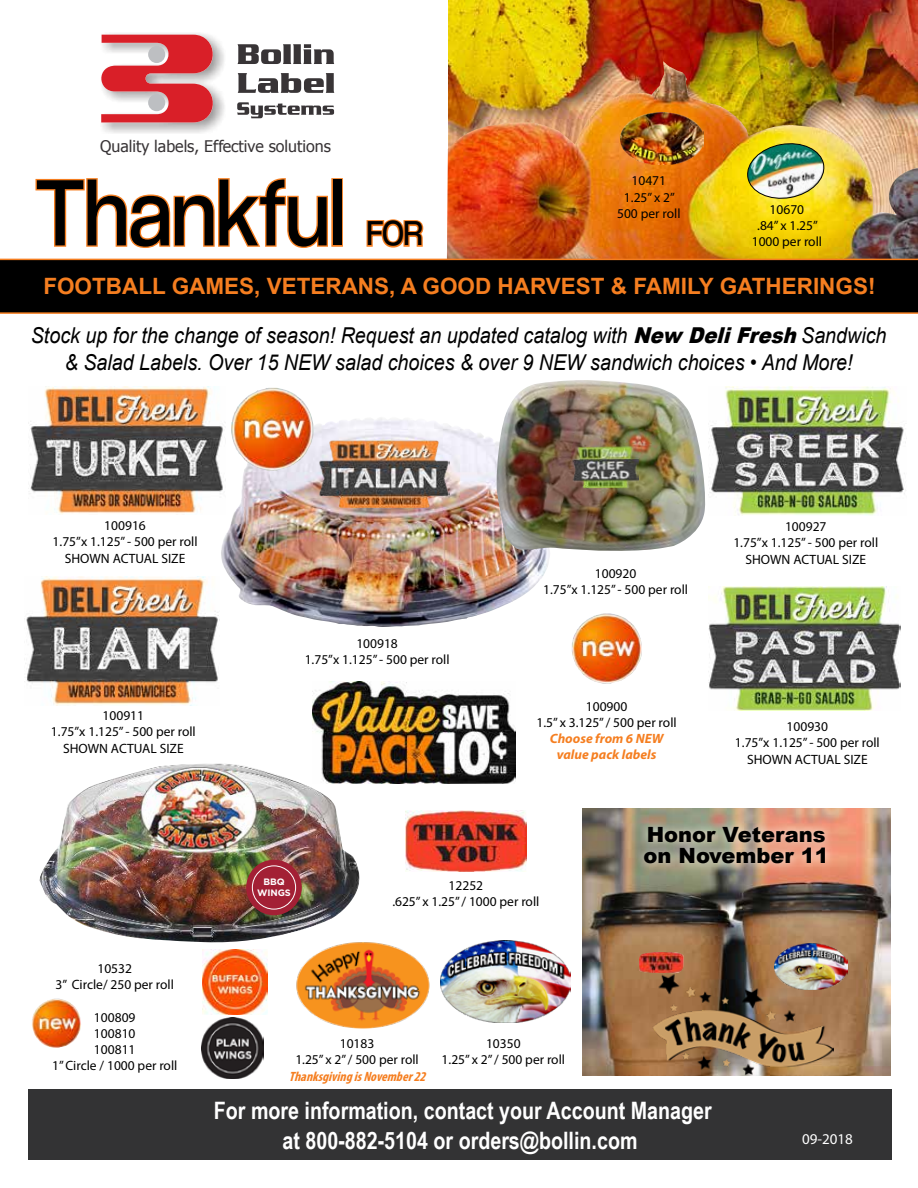
<style>
.page{position:relative;width:918px;height:1188px;background:#fff}
.page>*{position:absolute;margin:0;border:0;box-sizing:border-box;transform-origin:0 0}
.t1{font:98.1px "Coolvetica Bk";letter-spacing:.01em;color:#000;scale:.9 1}
.t2{font:36px "Coolvetica Bk";color:#000;scale:.9 1}
.t3{font:700 24px/30px "Arial Narrow";color:#fff;text-align:center}
.t4{font:700 22.5px "Arial";color:#f57e20}
.t5{font:italic 21.9px/26.2px "Arial";color:#000;text-align:center;scale:.9 1}
.t6{font:900 21px/21px "Arial";color:#000}
.t7{font:16.05px "Tahoma";color:#383436}
.t8{font:15px "Myriad Pro";color:#fff}
.t9{font:13.5px/16.2px "Myriad Pro";color:#000;text-align:center}
.t10{font:italic 700 13.5px/16.2px "Myriad Pro";color:#f57e20;text-align:center}
.t11{font:italic 700 condensed 13.5px "Myriad Pro";color:#f57e20}
.t12{font:700 9.3px/11.1px "Gotham";letter-spacing:-.01em;color:#fff;text-align:center}
.s1{font-weight:900}
</style>
<div class="page">
<img style="left:449px;top:0;width:469px;height:61px">
<img style="left:447px;top:61px;width:471px;height:198px">
<img style="left:620px;top:113px;width:83px;height:52px">
<img style="left:745px;top:141px;width:81px;height:60px">
<svg style="left:35px;top:178px;width:293px;height:70px"></svg>
<div style="left:331px;top:178px;width:12px;height:69px;border:3px solid #f57e20"></div>
<svg style="left:366px;top:219px;width:58px;height:29px"></svg>
<svg style="left:0;top:259px;width:918px;height:55px;background:#0c0602"></svg>
<img style="left:582px;top:808px;width:309px;height:268px">
<img style="left:775px;top:944px;width:73px;height:46px">
<div style="left:635px;top:818px;width:200px;height:54px;background:#fff;opacity:.75"></div>
<img style="left:440px;top:941px;width:131px;height:82px">
<img style="left:296px;top:942px;width:134px;height:87px">
<img style="left:638px;top:952px;width:46px;height:22px">
<img style="left:405px;top:810px;width:122px;height:61px">
<img style="left:651px;top:969px;width:182px;height:121px">
<img style="left:39px;top:764px;width:324px;height:181px">
<img style="left:221px;top:418px;width:329px;height:209px">
<img style="left:318px;top:440px;width:131px;height:69px">
<img style="left:496px;top:380px;width:210px;height:173px">
<img style="left:572px;top:446px;width:67px;height:44px">
<img style="left:231px;top:388px;width:83px;height:83px">
<div style="left:246px;top:860px;width:56px;height:55px;background:#a32035;border-radius:50%"></div>
<div style="left:252px;top:866px;width:44px;height:43px;border:1px solid #fff;border-radius:50%"></div>
<img style="left:25px;top:577px;width:195px;height:129px">
<img style="left:709px;top:386px;width:197px;height:129px">
<img style="left:709px;top:586px;width:192px;height:125px">
<img style="left:30px;top:386px;width:195px;height:129px">
<img style="left:312px;top:682px;width:203px;height:102px">
<img style="left:572px;top:613px;width:70px;height:71px">
<img style="left:203px;top:949px;width:65px;height:65px">
<img style="left:202px;top:1017px;width:62px;height:62px">
<img style="left:32px;top:999px;width:49px;height:49px">
<div style="left:28px;top:1090px;width:864px;height:70px;background:#333334"></div>
<img style="left:101px;top:33px;width:124px;height:100px">
<svg style="left:237px;top:102px;width:97px;height:16px"></svg>
<svg style="left:237px;top:44px;width:97px;height:20px"></svg>
<svg style="left:238px;top:73px;width:96px;height:20px"></svg>
<svg style="left:101px;top:35px;width:119px;height:87px"></svg>
<p class="t7" style="left:100px;top:135px;width:232px">Quality labels, Effective solutions</p>
<p class="t9" style="left:617px;top:173px;width:65px">10471<br>1.25” x 2”<br>500 per roll</p>
<h1 class="t1" style="left:36px;top:155px;width:344px">Thankful</h1>
<p class="t9" style="left:752px;top:201px;width:72px">10670<br>.84” x 1.25”<br>1000 per roll</p>
<h2 class="t2" style="left:367px;top:212px;width:63px">FOR</h2>
<h3 class="t4" style="left:43px;top:271px;width:834px">FOOTBALL GAMES, VETERANS, A GOOD HARVEST &amp; FAMILY GATHERINGS!</h3>
<h3 class="t5" style="left:31px;top:323px;width:952px">Stock up for the change of season! Request an updated catalog with <span class="s1">New DeliFresh</span>Sandwich &amp; Salad Labels. Over 15 NEW salad choices &amp; over 9 NEW sandwich choices • And More!</h3>
<p class="t9" style="left:53px;top:517px;width:146px">100916<br>1.75”x 1.125” - 500 per roll<br>SHOWN ACTUAL SIZE</p>
<p class="t9" style="left:305px;top:635px;width:146px">100918<br>1.75”x 1.125” - 500 per roll</p>
<p class="t9" style="left:543px;top:565px;width:146px">100920<br>1.75”x 1.125” - 500 per roll</p>
<p class="t9" style="left:51px;top:707px;width:146px">100911<br>1.75”x 1.125” - 500 per roll<br>SHOWN ACTUAL SIZE</p>
<p class="t9" style="left:537px;top:698px;width:142px">100900<br>1.5” x 3.125” / 500 per roll</p>
<p class="t10" style="left:550px;top:730px;width:115px">Choose from 6 NEW value pack labels</p>
<p class="t9" style="left:733px;top:518px;width:146px">100927<br>1.75”x 1.125” - 500 per roll<br>SHOWN ACTUAL SIZE</p>
<p class="t9" style="left:735px;top:718px;width:146px">100930<br>1.75”x 1.125” - 500 per roll<br>SHOWN ACTUAL SIZE</p>
<p class="t9" style="left:56px;top:960px;width:120px">10532<br>3” Circle/ 250 per roll</p>
<p class="t9" style="left:52px;top:1009px;width:127px">100809<br>100810<br>100811<br>1” Circle / 1000 per roll</p>
<p class="t12" style="left:257px;top:876px;width:35px">BBQ<br>WINGS</p>
<p class="t9" style="left:392px;top:877px;width:149px">12252<br>.625” x 1.25” / 1000 per roll</p>
<p class="t9" style="left:295px;top:1035px;width:125px">10183<br>1.25” x 2” / 500 per roll</p>
<p class="t11" style="left:289px;top:1068px;width:142px">ThanksgivingisNovember22</p>
<p class="t9" style="left:442px;top:1035px;width:125px">10350<br>1.25” x 2” / 500 per roll</p>
<h3 class="t6" style="left:644px;top:824px;width:187px">Honor Veterans on November 11</h3>
<h3 class="t3" style="left:214px;top:1094px;width:499px">For more information, contact your Account Manager at 800-882-5104 or orders@bollin.com</h3>
<p class="t8" style="left:802px;top:1129px;width:52px">09-2018</p>
</div>
